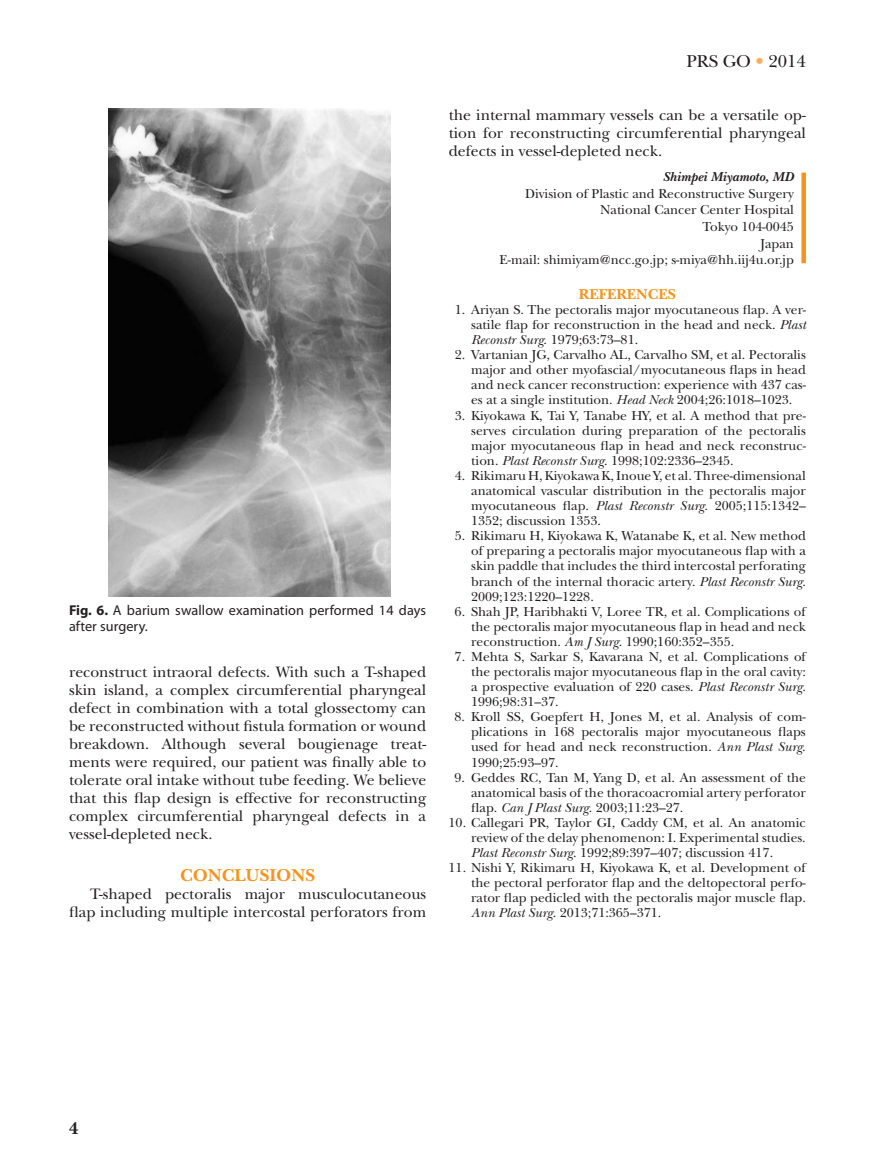
<style>
.page{position:relative;width:878px;height:1175px;background:#fff}
.page>*{position:absolute;margin:0;border:0;box-sizing:border-box;transform-origin:0 0}
.t1{font:700 18px "New Baskerville";color:#f7931d}
.t2{font:18px "New Baskerville";color:#231f20}
.t3{font:700 18px "New Baskerville";color:#231f20}
.t4{font:15.75px/18px "New Baskerville";color:#231f20;text-align:justify}
.t5{font:700 15px "New Baskerville";color:#f7931d}
.t6{font:14.25px/16.5px "Myriad Pro";letter-spacing:.005em;color:#231f20}
.t7{font:13.5px/15.1px "New Baskerville";color:#231f20;text-align:justify}
.t8{font:italic 700 13.5px "New Baskerville";color:#231f20}
.s1{font-weight:700}
.s2{color:#faaf5d}
.s3{font-style:italic}
</style>
<div class="page">
<div style="left:801px;top:173px;width:5px;height:90px;background:#f7931d"></div>
<img style="left:108px;top:108px;width:282px;height:488px">
<p class="t6" style="left:69px;top:601px;width:359px"><span class="s1">Fig. 6.</span> A barium swallow examination performed 14 days after surgery.</p>
<p class="t4" style="left:69px;top:663px;width:359px">reconstruct intraoral defects. With such a T-shaped skin island, a complex circumferential pharyngeal defect in combination with a total glossectomy can be reconstructed without fistula formation or wound breakdown. Although several bougienage treat&shy;ments were required, our patient was finally able to tolerate oral intake without tube feeding. We believe that this flap design is effective for reconstructing complex circumferential pharyngeal defects in a vessel-depleted neck.</p>
<h1 class="t1" style="left:180px;top:865px;width:136px">CONCLUSIONS</h1>
<p class="t4" style="left:69px;top:885px;width:359px;text-align:right">T-shaped pectoralis major musculocutaneous flap including multiple intercostal perforators from</p>
<h1 class="t2" style="left:686px;top:51px;width:121px">PRS GO <span class="s2">•</span> 2014</h1>
<p class="t4" style="left:449px;top:105px;width:359px">the internal mammary vessels can be a versatile op&shy;tion for reconstructing circumferential pharyngeal defects in vessel-depleted neck.</p>
<p class="t8" style="left:663px;top:169px;width:132px">Shimpei Miyamoto, MD</p>
<p class="t7" style="left:499px;top:185px;width:296px;line-height:16.6px;text-align:right">Division of Plastic and Reconstructive Surgery<br>National Cancer Center Hospital<br>Tokyo 104-0045<br>Japan<br>E-mail: shimiyam@ncc.go.jp; s-miya@hh.iij4u.or.jp</p>
<p class="t5" style="left:579px;top:285px;width:98px">REFERENCES</p>
<p class="t7" style="left:471px;top:302px;width:336px;text-indent:-17px">1. Ariyan S. The pectoralis major myocutaneous flap. A ver&shy;satile flap for reconstruction in the head and neck. <span class="s3">Plast Reconstr Surg</span>. 1979;63:73–81.</p>
<p class="t7" style="left:471px;top:347px;width:336px;text-indent:-17px">2. Vartanian JG, Carvalho AL, Carvalho SM, et al. Pectoralis major and other myofascial/myocutaneous flaps in head and neck cancer reconstruction: experience with 437 cas&shy;es at a single institution. <span class="s3">Head Neck</span> 2004;26:1018–1023.</p>
<p class="t7" style="left:471px;top:408px;width:336px;text-indent:-17px">3. Kiyokawa K, Tai Y, Tanabe HY, et al. A method that pre&shy;serves circulation during preparation of the pectoralis major myocutaneous flap in head and neck reconstruc&shy;tion. <span class="s3">Plast Reconstr Surg</span>. 1998;102:2336–2345.</p>
<p class="t7" style="left:471px;top:468px;width:336px;text-indent:-17px">4. Rikimaru H, Kiyokawa K, Inoue Y, et al. Three-dimensional anatomical vascular distribution in the pectoralis major myocutaneous flap. <span class="s3">Plast Reconstr Surg</span>. 2005;115:1342– 1352; discussion 1353.</p>
<p class="t7" style="left:471px;top:528px;width:336px;text-indent:-17px">5. Rikimaru H, Kiyokawa K, Watanabe K, et al. New method of preparing a pectoralis major myocutaneous flap with a skin paddle that includes the third intercostal perforating branch of the internal thoracic artery. <span class="s3">Plast Reconstr Surg</span>.<br>2009;123:1220–1228.</p>
<p class="t7" style="left:471px;top:604px;width:336px;text-indent:-17px">6. Shah JP, Haribhakti V, Loree TR, et al. Complications of the pectoralis major myocutaneous flap in head and neck reconstruction. <span class="s3">Am J Surg</span>. 1990;160:352–355.</p>
<p class="t7" style="left:471px;top:649px;width:336px;text-indent:-17px">7. Mehta S, Sarkar S, Kavarana N, et al. Complications of the pectoralis major myocutaneous flap in the oral cavity: a prospective evaluation of 220 cases. <span class="s3">Plast Reconstr Surg</span>.<br>1996;98:31–37.</p>
<p class="t7" style="left:471px;top:709px;width:336px;text-indent:-17px">8. Kroll SS, Goepfert H, Jones M, et al. Analysis of com&shy;plications in 168 pectoralis major myocutaneous flaps used for head and neck reconstruction. <span class="s3">Ann Plast Surg</span>.<br>1990;25:93–97.</p>
<p class="t7" style="left:471px;top:769px;width:336px;text-indent:-17px">9. Geddes RC, Tan M, Yang D, et al. An assessment of the anatomical basis of the thoracoacromial artery perforator flap. <span class="s3">Can J Plast Surg</span>. 2003;11:23–27.</p>
<p class="t7" style="left:471px;top:815px;width:336px;text-indent:-23px">10. Callegari PR, Taylor GI, Caddy CM, et al. An anatomic review of the delay phenomenon: I. Experimental studies.<br><span class="s3">Plast Reconstr Surg</span>. 1992;89:397–407; discussion 417.</p>
<p class="t7" style="left:471px;top:860px;width:336px;text-indent:-23px">11. Nishi Y, Rikimaru H, Kiyokawa K, et al. Development of the pectoral perforator flap and the deltopectoral perfo&shy;rator flap pedicled with the pectoralis major muscle flap.<br><span class="s3">Ann Plast Surg</span>. 2013;71:365–371.</p>
<h1 class="t3" style="left:69px;top:1118px;width:11px">4</h1>
</div>
